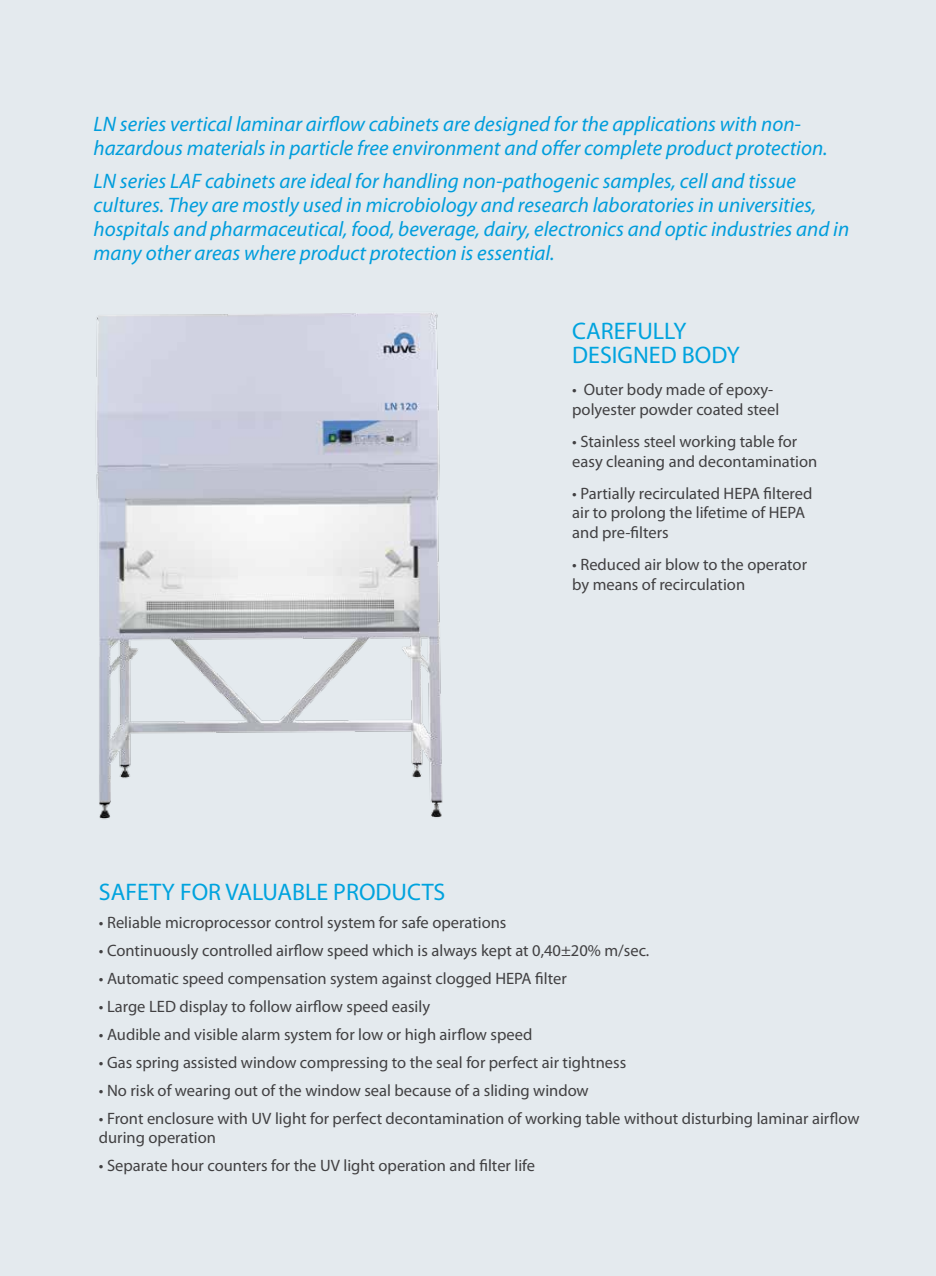
<style>
.page{position:relative;width:936px;height:1276px;background:#fff}
.page>*{position:absolute;margin:0;border:0;box-sizing:border-box;transform-origin:0 0}
.t1{font:24px/24px "Myriad Pro";color:#00a3de}
.t2{font:italic 21px/24px "Myriad Pro";color:#009ddc}
.t3{font:16.5px/19.5px "Myriad Pro";color:#414042}
</style>
<div class="page">
<div style="left:0;top:0;width:935px;height:1276px;background:#e4eaee"></div>
<img style="left:95px;top:313px;width:348px;height:507px">
<p class="t2" style="left:94px;top:112px;width:735px">LN series vertical laminar airflow cabinets are designed for the applications with non&shy;hazardous materials in particle free environment and offer complete product protection.</p>
<p class="t2" style="left:94px;top:168px;width:757px">LN series LAF cabinets are ideal for handling non-pathogenic samples, cell and tissue cultures. They are mostly used in microbiology and research laboratories in universities, hospitals and pharmaceutical, food, beverage, dairy, electronics and optic industries and in many other areas where product protection is essential.</p>
<h1 class="t1" style="left:572px;top:319px;width:169px">CAREFULLY<br>DESIGNED BODY</h1>
<p class="t3" style="left:572px;top:380px;width:209px">• Outer body made of epoxy&shy;polyester powder coated steel</p>
<p class="t3" style="left:572px;top:431px;width:246px">• Stainless steel working table for easy cleaning and decontamination</p>
<p class="t3" style="left:572px;top:483px;width:242px">• Partially recirculated HEPA filtered air to prolong the lifetime of HEPA and pre-filters</p>
<p class="t3" style="left:572px;top:555px;width:236px">• Reduced air blow to the operator by means of recirculation</p>
<h1 class="t1" style="left:99px;top:879px;width:348px">SAFETY FOR VALUABLE PRODUCTS</h1>
<p class="t3" style="left:99px;top:912px;width:409px">• Reliable microprocessor control system for safe operations</p>
<p class="t3" style="left:99px;top:940px;width:552px">• Continuously controlled airflow speed which is always kept at 0,40±20% m/sec.</p>
<p class="t3" style="left:99px;top:968px;width:469px">• Automatic speed compensation system against clogged HEPA filter</p>
<p class="t3" style="left:99px;top:996px;width:333px">• Large LED display to follow airflow speed easily</p>
<p class="t3" style="left:99px;top:1024px;width:435px">• Audible and visible alarm system for low or high airflow speed</p>
<p class="t3" style="left:99px;top:1052px;width:529px">• Gas spring assisted window compressing to the seal for perfect air tightness</p>
<p class="t3" style="left:99px;top:1080px;width:491px">• No risk of wearing out of the window seal because of a sliding window</p>
<p class="t3" style="left:99px;top:1108px;width:762px">• Front enclosure with UV light for perfect decontamination of working table without disturbing laminar airflow during operation</p>
<p class="t3" style="left:99px;top:1155px;width:437px">• Separate hour counters for the UV light operation and filter life</p>
</div>
